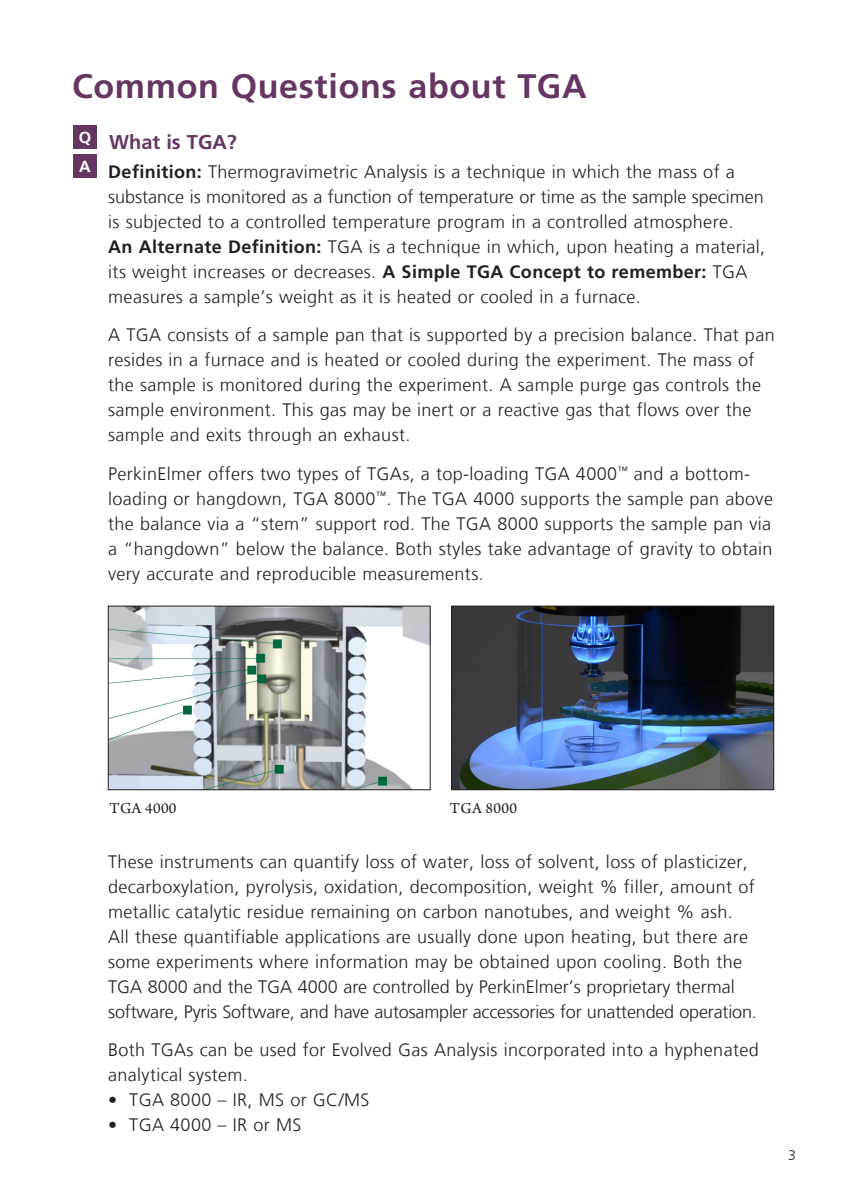
<style>
.page{position:relative;width:846px;height:1188px;background:#fff}
.page>*{position:absolute;margin:0;border:0;box-sizing:border-box;transform-origin:0 0}
.Paragraph_Head{font:700 34px "Frutiger LT Com";letter-spacing:.02em;color:#653661}
.t1{font:700 20px "Frutiger LT Com";color:#653661}
.t2{font:300 18px/25px "Frutiger LT Com";letter-spacing:.02em;color:#231f20}
.Photo_Captions_black{font:16px "Arno Pro";letter-spacing:.02em;color:#231f20}
.t3{font:700 16px "Frutiger LT Com";color:#fff}
.t4{font:300 14px "Frutiger LT Com";color:#231f20}
.s1{font-weight:700}
</style>
<div class="page">
<div style="left:73px;top:125px;width:24px;height:24px;background:#653661"></div>
<div style="left:73px;top:154px;width:24px;height:24px;background:#653661"></div>
<img style="left:454px;top:608px;width:318px;height:180px">
<div style="left:452px;top:606px;width:322px;height:184px;border:1px solid #231f20"></div>
<img style="left:110px;top:608px;width:318px;height:180px">
<div style="left:108px;top:606px;width:322px;height:184px;border:1px solid #231f20"></div>
<p class="Paragraph_Head" style="left:72px;top:66px;width:516px">Common Questions about TGA</p>
<p class="t3" style="left:79px;top:128px;width:14px">Q</p>
<p class="t1" style="left:109px;top:131px;width:129px">What is TGA?</p>
<p class="t3" style="left:79px;top:157px;width:13px">A</p>
<p class="t2" style="left:108px;top:159px;width:658px"><span class="s1">Definition:</span> Thermogravimetric Analysis is a technique in which the mass of a substance is monitored as a function of temperature or time as the sample specimen is subjected to a controlled temperature program in a controlled atmosphere.<br><span class="s1">An Alternate Definition:</span> TGA is a technique in which, upon heating a material, its weight increases or decreases. <span class="s1">A Simple TGA Concept to remember:</span> TGA measures a sample’s weight as it is heated or cooled in a furnace.</p>
<p class="t2" style="left:108px;top:323px;width:668px">A TGA consists of a sample pan that is supported by a precision balance. That pan resides in a furnace and is heated or cooled during the experiment. The mass of the sample is monitored during the experiment. A sample purge gas controls the sample environment. This gas may be inert or a reactive gas that flows over the sample and exits through an exhaust.</p>
<p class="t2" style="left:108px;top:461px;width:666px">PerkinElmer offers two types of TGAs, a top-loading TGA 4000<sup>™</sup> and a bottom&shy;loading or hangdown, TGA 8000<sup>™</sup>. The TGA 4000 supports the sample pan above the balance via a “stem” support rod. The TGA 8000 supports the sample pan via a “hangdown” below the balance. Both styles take advantage of gravity to obtain very accurate and reproducible measurements.</p>
<p class="Photo_Captions_black" style="left:110px;top:799px;width:69px">TGA 4000</p>
<p class="Photo_Captions_black" style="left:450px;top:799px;width:69px">TGA 8000</p>
<p class="t2" style="left:108px;top:849px;width:650px">These instruments can quantify loss of water, loss of solvent, loss of plasticizer, decarboxylation, pyrolysis, oxidation, decomposition, weight % filler, amount of metallic catalytic residue remaining on carbon nanotubes, and weight % ash.<br>All these quantifiable applications are usually done upon heating, but there are some experiments where information may be obtained upon cooling. Both the TGA 8000 and the TGA 4000 are controlled by PerkinElmer’s proprietary thermal software, Pyris Software, and have autosampler accessories for unattended operation.</p>
<p class="t2" style="left:108px;top:1038px;width:652px">Both TGAs can be used for Evolved Gas Analysis incorporated into a hyphenated analytical system.</p>
<p class="t2" style="left:108px;top:1088px;width:263px">• TGA 8000 – IR, MS or GC/MS</p>
<p class="t2" style="left:108px;top:1113px;width:195px">• TGA 4000 – IR or MS</p>
<p class="t4" style="left:788px;top:1147px;width:9px">3</p>
</div>
